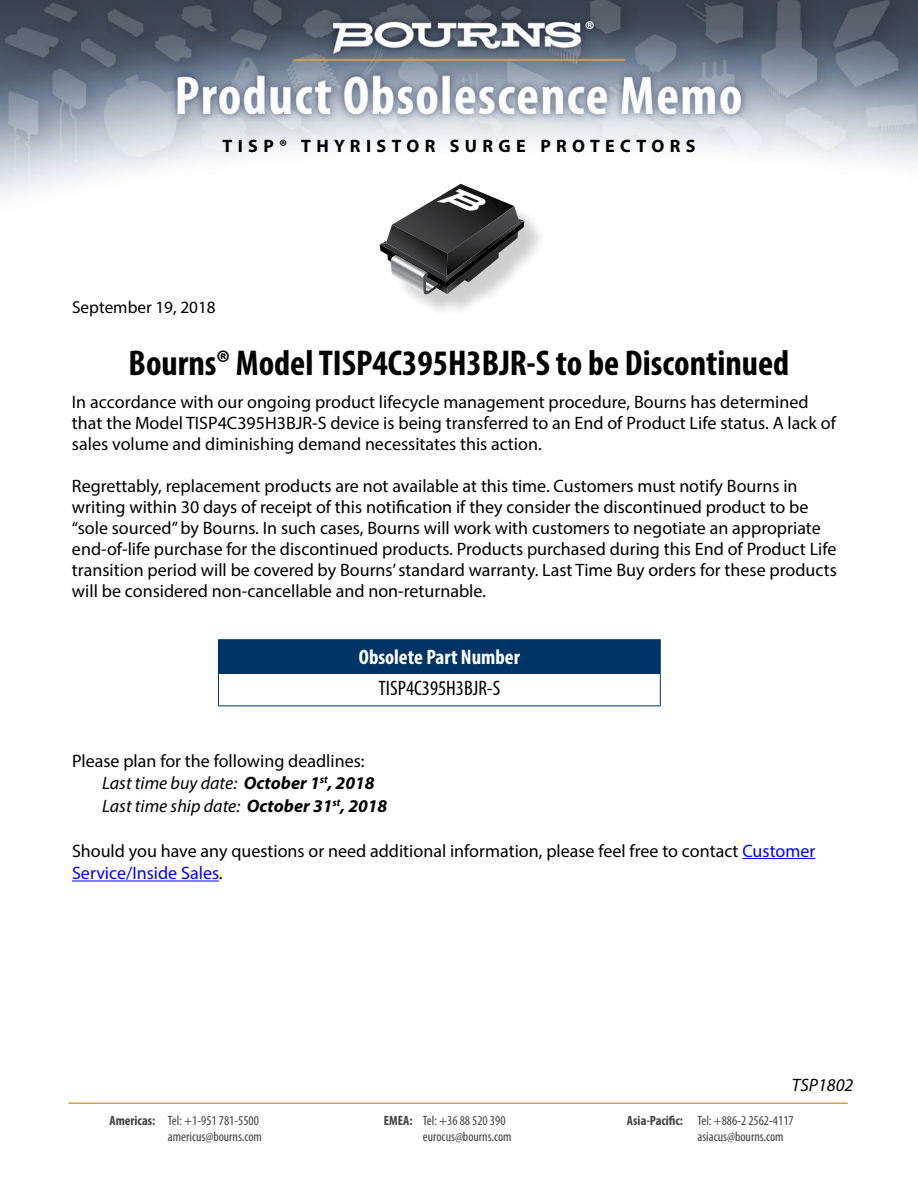
<style>
.page{position:relative;width:918px;height:1188px;background:#fff}
.page>*{position:absolute;margin:0;border:0;box-sizing:border-box;transform-origin:0 0}
.t1{font:700 condensed 36px "Myriad Pro";color:#000}
.t2{font:700 condensed 21px "Myriad Pro";color:#fff}
.t3{font:condensed 21px "Myriad Pro";color:#000}
.t4{font:18px/21px "Myriad Pro";color:#000}
.t5{font:700 18px "Myriad Pro";letter-spacing:.3em;color:#000}
.t6{font:italic 18px "Myriad Pro";color:#000}
.t7{font:17.25px "Myriad Pro";color:#000}
.t8{font:condensed 13.5px "Myriad Pro";color:#414042}
.s1{font-style:italic}
.s2{font-weight:700;font-style:italic}
.s3{color:#00f}
.s4{font-weight:700}
</style>
<div class="page">
<hr style="left:742px;top:858px;width:73px;height:1px;background:#00f">
<hr style="left:72px;top:881px;width:147px;height:1px;background:#00f">
<img style="left:0;top:0;width:918px;height:197px">
<div style="left:384px;top:188px;width:165px;height:131px;background:#000;opacity:.2"></div>
<svg style="left:380px;top:184px;width:144px;height:110px"></svg>
<hr style="left:68px;top:1102px;width:780px;height:2px;background:#d8a044">
<div style="left:218px;top:640px;width:442px;height:34px;background:#036"></div>
<hr style="left:218px;top:639px;width:443px;height:1px;background:#036">
<hr style="left:660px;top:640px;width:1px;height:33px;background:#036">
<hr style="left:218px;top:673px;width:443px;height:1px;background:#036">
<hr style="left:218px;top:674px;width:1px;height:32px;background:#036">
<hr style="left:660px;top:674px;width:1px;height:32px;background:#036">
<hr style="left:218px;top:706px;width:443px;height:1px;background:#036">
<p class="t5" style="left:223px;top:134px;width:474px">TISP® THYRISTOR SURGE PROTECTORS</p>
<p class="t7" style="left:72px;top:297px;width:145px">September 19, 2018</p>
<h1 class="t1" style="left:129px;top:341px;width:662px">Bourns® Model TISP4C395H3BJR-S to be Discontinued</h1>
<p class="t4" style="left:72px;top:391px;width:765px">In accordance with our ongoing product lifecycle management procedure, Bourns has determined that the Model TISP4C395H3BJR-S device is being transferred to an End of Product Life status. A lack of sales volume and diminishing demand necessitates this action.</p>
<p class="t4" style="left:72px;top:475px;width:766px">Regrettably, replacement products are not available at this time. Customers must notify Bourns in writing within 30 days of receipt of this notification if they consider the discontinued product to be “sole sourced” by Bourns. In such cases, Bourns will work with customers to negotiate an appropriate end-of-life purchase for the discontinued products. Products purchased during this End of Product Life transition period will be covered by Bourns’ standard warranty. Last Time Buy orders for these products will be considered non-cancellable and non-returnable.</p>
<p class="t2" style="left:359px;top:644px;width:162px">Obsolete Part Number</p>
<p class="t3" style="left:378px;top:676px;width:123px">TISP4C395H3BJR-S</p>
<p class="t4" style="left:102px;top:749px;width:287px;line-height:22.5px;text-indent:-30px">Please plan for the following deadlines:<br><span class="s1">Last time buy date:</span> <span class="s2">October 1</span><sup>st</sup><span class="s2">, 2018<br></span><span class="s1">Last time ship date:</span> <span class="s2">October 31</span><sup>st</sup><span class="s2">, 2018</span></p>
<p class="t4" style="left:72px;top:839px;width:745px;line-height:22.5px">Should you have any questions or need additional information, please feel free to contact <span class="s3">Customer<br>Service/Inside Sales</span>.</p>
<p class="t6" style="left:792px;top:1074px;width:63px">TSP1802</p>
<p class="t8" style="left:110px;top:1112px;width:151px"><span class="s4">Americas:</span> Tel: +1-951 781-5500</p>
<p class="t8" style="left:384px;top:1112px;width:123px"><span class="s4">EMEA:</span> Tel: +36 88 520 390</p>
<p class="t8" style="left:627px;top:1112px;width:168px"><span class="s4">Asia-Pacific:</span> Tel: +886-2 2562-4117</p>
<p class="t8" style="left:168px;top:1128px;width:96px">americus@bourns.com</p>
<p class="t8" style="left:423px;top:1128px;width:90px">eurocus@bourns.com</p>
<p class="t8" style="left:697px;top:1128px;width:88px">asiacus@bourns.com</p>
</div>
